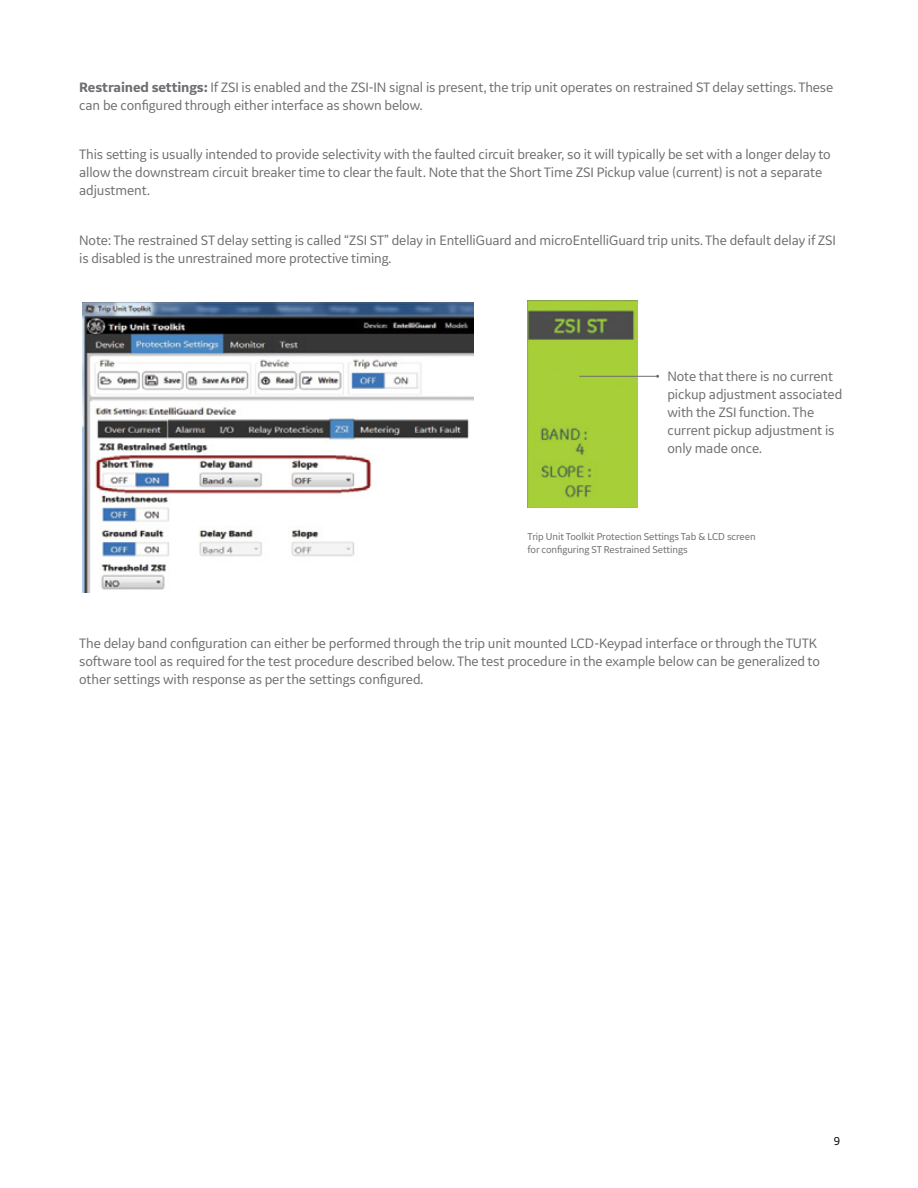
<style>
.page{position:relative;width:918px;height:1188px;background:#fff}
.page>*{position:absolute;margin:0;border:0;box-sizing:border-box;transform-origin:0 0}
.t1{font:14.25px/18px "GE Inspira Sans";letter-spacing:-.01em;color:#6d6e71}
.t2{font:12px "GE Inspira Sans";color:#000}
.t3{font:10.5px/12.8px "GE Inspira Sans";letter-spacing:-.01em;color:#6d6e71}
.s1{font-weight:700}
</style>
<div class="page">
<img style="left:82px;top:303px;width:391px;height:290px">
<img style="left:528px;top:300px;width:110px;height:208px">
<hr style="left:579px;top:376px;width:79px;height:1px;background:#6d6e71">
<p class="t1" style="left:79px;top:78px;width:756px"><span class="s1">Restrained settings:</span> If ZSI is enabled and the ZSI-IN signal is present, the trip unit operates on restrained ST delay settings. These can be configured through either interface as shown below.</p>
<p class="t1" style="left:79px;top:145px;width:753px">This setting is usually intended to provide selectivity with the faulted circuit breaker, so it will typically be set with a longer delay to allow the downstream circuit breaker time to clear the fault. Note that the Short Time ZSI Pickup value (current) is not a separate adjustment.</p>
<p class="t1" style="left:79px;top:231px;width:758px">Note: The restrained ST delay setting is called “ZSI ST” delay in EntelliGuard and microEntelliGuard trip units. The default delay if ZSI is disabled is the unrestrained more protective timing.</p>
<p class="t1" style="left:667px;top:367px;width:176px">Note that there is no current pickup adjustment associated with the ZSI function. The current pickup adjustment is only made once.</p>
<p class="t3" style="left:528px;top:530px;width:230px">Trip Unit Toolkit Protection Settings Tab &amp; LCD screen for configuring ST Restrained Settings</p>
<p class="t1" style="left:79px;top:634px;width:742px">The delay band configuration can either be performed through the trip unit mounted LCD-Keypad interface or through the TUTK software tool as required for the test procedure described below. The test procedure in the example below can be generalized to other settings with response as per the settings configured.</p>
<p class="t2" style="left:834px;top:1133px;width:8px">9</p>
</div>
